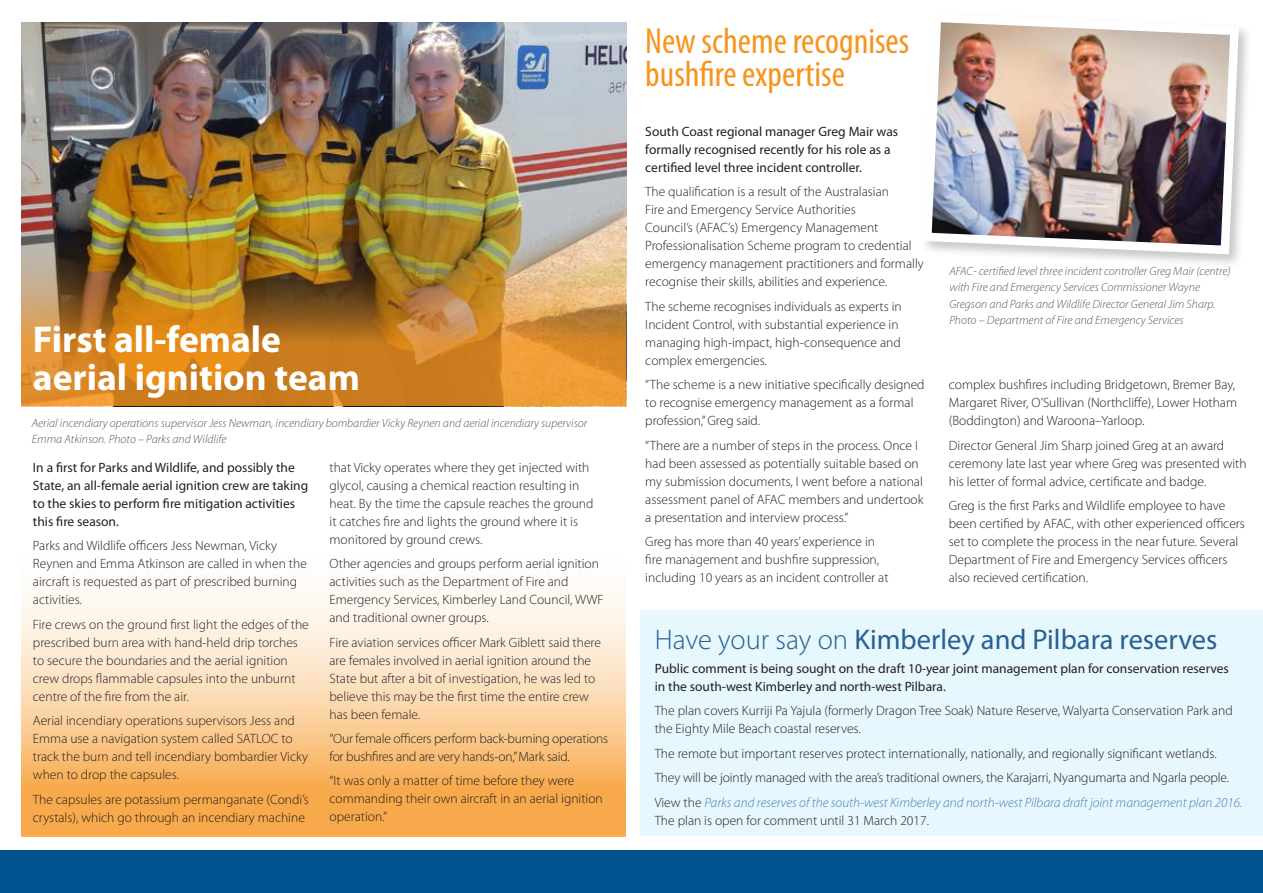
<style>
.page{position:relative;width:1263px;height:893px;background:#fff}
.page>*{position:absolute;margin:0;border:0;box-sizing:border-box;transform-origin:0 0}
.t1{font:700 37.5px/37.5px "Myriad Pro";color:#fff}
.t2{font:condensed 36.45px/33px "Myriad Pro";color:#f7941e}
.t3{font:28.5px "Myriad Pro";color:#276092}
.t4{font:300 13.5px/18px "Myriad Pro";color:#231f20}
.t5{font:13.5px/18px "Myriad Pro";color:#231f20}
.t6{font:italic 300 12px/16.5px "Myriad Pro";color:#58595b}
.s1{font-weight:300}
.s2{font-style:italic;color:#4e78bb}
.s3{font-style:italic;color:#00aeef}
</style>
<div class="page">
<img style="left:21px;top:22px;width:605px;height:192px">
<img style="left:21px;top:214px;width:605px;height:192px">
<svg style="left:21px;top:594px;width:605px;height:242px;background:#fad09c"></svg>
<div style="left:0;top:850px;width:1263px;height:43px;background:#005590"></div>
<div style="left:920px;top:11px;width:333px;height:257px;background:#231f20;opacity:.25"></div>
<img style="left:920px;top:11px;width:323px;height:248px">
<div style="left:640px;top:610px;width:623px;height:226px;background:#e6f7fd"></div>
<h1 class="t1" style="left:33px;top:320px;width:328px">First all-female aerial ignition team</h1>
<p class="t6" style="left:32px;top:414px;width:557px">Aerial incendiary operations supervisor Jess Newman, incendiary bombardier Vicky Reynen and aerial incendiary supervisor<br>Emma Atkinson. Photo – Parks and Wildlife</p>
<p class="t5" style="left:33px;top:458px;width:277px">In a first for Parks and Wildlife, and possibly the State, an all-female aerial ignition crew are taking to the skies to perform fire mitigation activities this fire season.</p>
<p class="t4" style="left:33px;top:537px;width:275px">Parks and Wildlife officers Jess Newman, Vicky Reynen and Emma Atkinson are called in when the aircraft is requested as part of prescribed burning activities.</p>
<p class="t4" style="left:33px;top:615px;width:277px">Fire crews on the ground first light the edges of the prescribed burn area with hand-held drip torches to secure the boundaries and the aerial ignition crew drops flammable capsules into the unburnt centre of the fire from the air.</p>
<p class="t4" style="left:33px;top:711px;width:276px">Aerial incendiary operations supervisors Jess and Emma use a navigation system called SATLOC to track the burn and tell incendiary bombardier Vicky when to drop the capsules.</p>
<p class="t4" style="left:33px;top:790px;width:277px">The capsules are potassium permanganate (Condi’s crystals), which go through an incendiary machine</p>
<p class="t4" style="left:329px;top:458px;width:266px">that Vicky operates where they get injected with glycol, causing a chemical reaction resulting in heat. By the time the capsule reaches the ground it catches fire and lights the ground where it is monitored by ground crews.</p>
<p class="t4" style="left:329px;top:555px;width:276px">Other agencies and groups perform aerial ignition activities such as the Department of Fire and Emergency Services, Kimberley Land Council, WWF and traditional owner groups.</p>
<p class="t4" style="left:329px;top:633px;width:273px">Fire aviation services officer Mark Giblett said there are females involved in aerial ignition around the State but after a bit of investigation, he was led to believe this may be the first time the entire crew has been female.</p>
<p class="t4" style="left:329px;top:729px;width:280px">“Our female officers perform back-burning operations for bushfires and are very hands-on,” Mark said.</p>
<p class="t4" style="left:329px;top:772px;width:275px">“It was only a matter of time before they were commanding their own aircraft in an aerial ignition operation.”</p>
<h2 class="t2" style="left:645px;top:24px;width:266px">New scheme recognises bushfire expertise</h2>
<p class="t5" style="left:645px;top:122px;width:254px">South Coast regional manager Greg Mair was formally recognised recently for his role as a certified level three incident controller.</p>
<p class="t4" style="left:645px;top:183px;width:280px">The qualification is a result of the Australasian<br>Fire and Emergency Service Authorities<br>Council’s (AFAC’s) Emergency Management Professionalisation Scheme program to credential emergency management practitioners and formally recognise their skills, abilities and experience.</p>
<p class="t4" style="left:645px;top:297px;width:258px">The scheme recognises individuals as experts in Incident Control, with substantial experience in managing high-impact, high-consequence and complex emergencies.</p>
<p class="t4" style="left:645px;top:375px;width:281px">“The scheme is a new initiative specifically designed to recognise emergency management as a formal profession,” Greg said.</p>
<p class="t4" style="left:645px;top:436px;width:280px">“There are a number of steps in the process. Once I had been assessed as potentially suitable based on my submission documents, I went before a national assessment panel of AFAC members and undertook a presentation and interview process.”</p>
<p class="t4" style="left:645px;top:532px;width:245px">Greg has more than 40 years’ experience in fire management and bushfire suppression, including 10 years as an incident controller at</p>
<p class="t6" style="left:949px;top:262px;width:283px">AFAC- certified level three incident controller Greg Mair (centre) with Fire and Emergency Services Commissioner Wayne Gregson and Parks and Wildlife Director General Jim Sharp.<br>Photo – Department of Fire and Emergency Services</p>
<p class="t4" style="left:949px;top:376px;width:290px">complex bushfires including Bridgetown, Bremer Bay,<br>Margaret River, O’Sullivan (Northcliffe), Lower Hotham (Boddington) and Waroona–Yarloop.</p>
<p class="t4" style="left:949px;top:436px;width:299px">Director General Jim Sharp joined Greg at an award ceremony late last year where Greg was presented with his letter of formal advice, certificate and badge.</p>
<p class="t4" style="left:949px;top:496px;width:298px">Greg is the first Parks and Wildlife employee to have been certified by AFAC, with other experienced officers set to complete the process in the near future. Several Department of Fire and Emergency Services officers also recieved certification.</p>
<h3 class="t3" style="left:655px;top:621px;width:564px"><span class="s1">Have your say on</span> Kimberley and Pilbara reserves</h3>
<p class="t5" style="left:655px;top:659px;width:576px">Public comment is being sought on the draft 10-year joint management plan for conservation reserves in the south-west Kimberley and north-west Pilbara.</p>
<p class="t4" style="left:655px;top:702px;width:579px">The plan covers Kurriji Pa Yajula (formerly Dragon Tree Soak) Nature Reserve, Walyarta Conservation Park and the Eighty Mile Beach coastal reserves.</p>
<p class="t4" style="left:655px;top:741px;width:589px;line-height:24.5px">The remote but important reserves protect internationally, nationally, and regionally significant wetlands.<br>They will be jointly managed with the area’s traditional owners, the Karajarri, Nyangumarta and Ngarla people.<br>View the <span class="s2">Parks and reserves of the south-west Kimberley and north-west Pilbara draft joint management plan 2016</span><span class="s3">.</span></p>
<p class="t4" style="left:655px;top:811px;width:276px">The plan is open for comment until 31 March 2017.</p>
</div>
